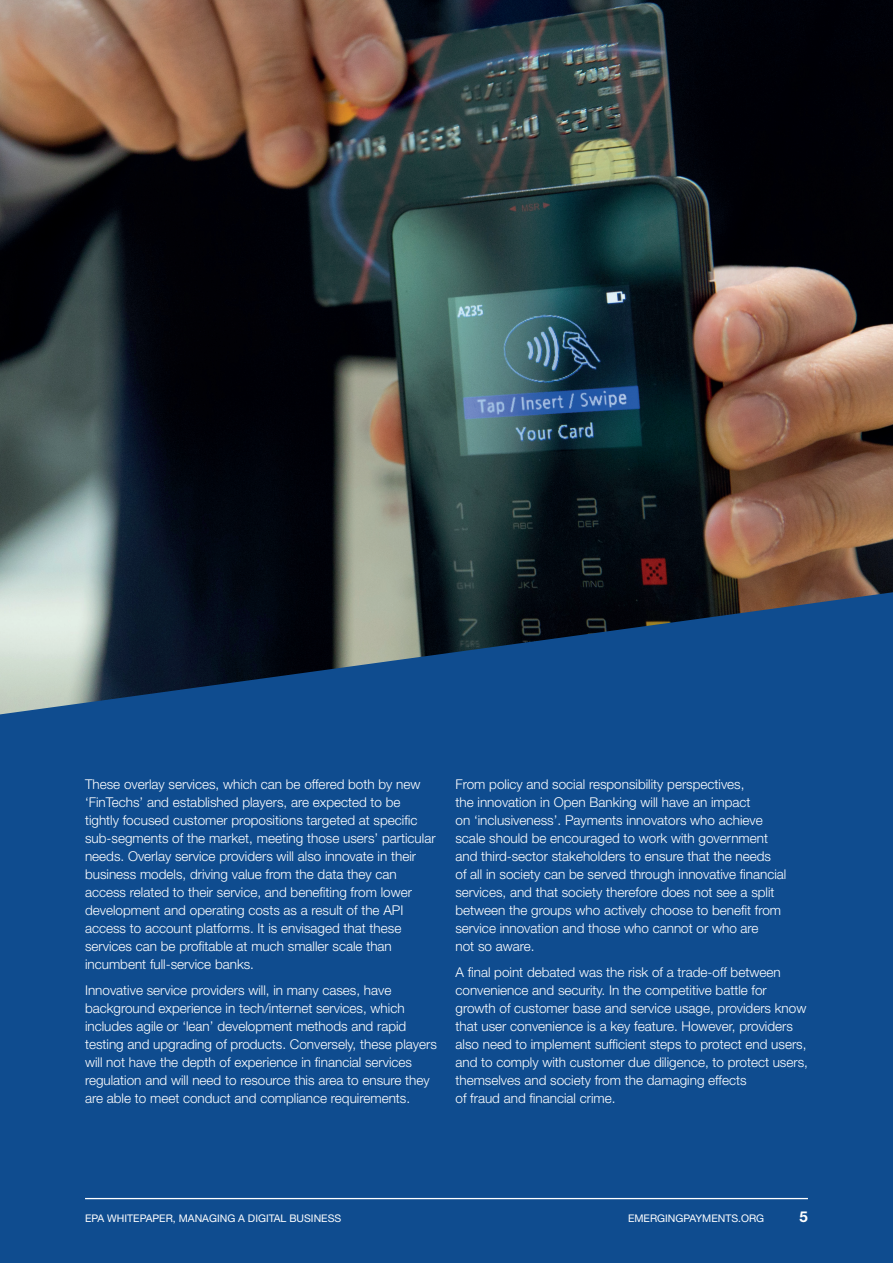
<style>
.page{position:relative;width:893px;height:1263px;background:#fff}
.page>*{position:absolute;margin:0;border:0;box-sizing:border-box;transform-origin:0 0}
.t1{font:700 15px "Helvetica Neue";color:#fff}
.t2{font:300 13.5px/18px "Helvetica Neue";color:#fff}
.t3{font:10.5px "Helvetica Neue";color:#fff}
</style>
<div class="page">
<div style="left:0;top:553px;width:893px;height:710px;background:#0f4c8f"></div>
<img style="left:0;top:0;width:893px;height:714px">
<hr style="left:85px;top:1198px;width:723px;height:1px;background:#fff">
<p class="t2" style="left:85px;top:775px;width:352px">These overlay services, which can be offered both by new ‘FinTechs’ and established players, are expected to be tightly focused customer propositions targeted at specific sub-segments of the market, meeting those users’ particular needs. Overlay service providers will also innovate in their business models, driving value from the data they can access related to their service, and benefiting from lower development and operating costs as a result of the API access to account platforms. It is envisaged that these services can be profitable at much smaller scale than incumbent full-service banks.</p>
<p class="t2" style="left:85px;top:981px;width:353px">Innovative service providers will, in many cases, have background experience in tech/internet services, which includes agile or ‘lean’ development methods and rapid testing and upgrading of products. Conversely, these players will not have the depth of experience in financial services regulation and will need to resource this area to ensure they are able to meet conduct and compliance requirements.</p>
<p class="t2" style="left:455px;top:775px;width:332px">From policy and social responsibility perspectives,<br>the innovation in Open Banking will have an impact<br>on ‘inclusiveness’. Payments innovators who achieve scale should be encouraged to work with government and third-sector stakeholders to ensure that the needs<br>of all in society can be served through innovative financial services, and that society therefore does not see a split between the groups who actively choose to benefit from service innovation and those who cannot or who are<br>not so aware.</p>
<p class="t2" style="left:455px;top:963px;width:354px">A final point debated was the risk of a trade-off between convenience and security. In the competitive battle for growth of customer base and service usage, providers know that user convenience is a key feature. However, providers also need to implement sufficient steps to protect end users, and to comply with customer due diligence, to protect users, themselves and society from the damaging effects<br>of fraud and financial crime.</p>
<p class="t3" style="left:85px;top:1212px;width:258px">EPA WHITEPAPER, MANAGING A DIGITAL BUSINESS</p>
<p class="t3" style="left:628px;top:1212px;width:138px">EMERGINGPAYMENTS.ORG</p>
<p class="t1" style="left:800px;top:1207px;width:10px">5</p>
</div>
